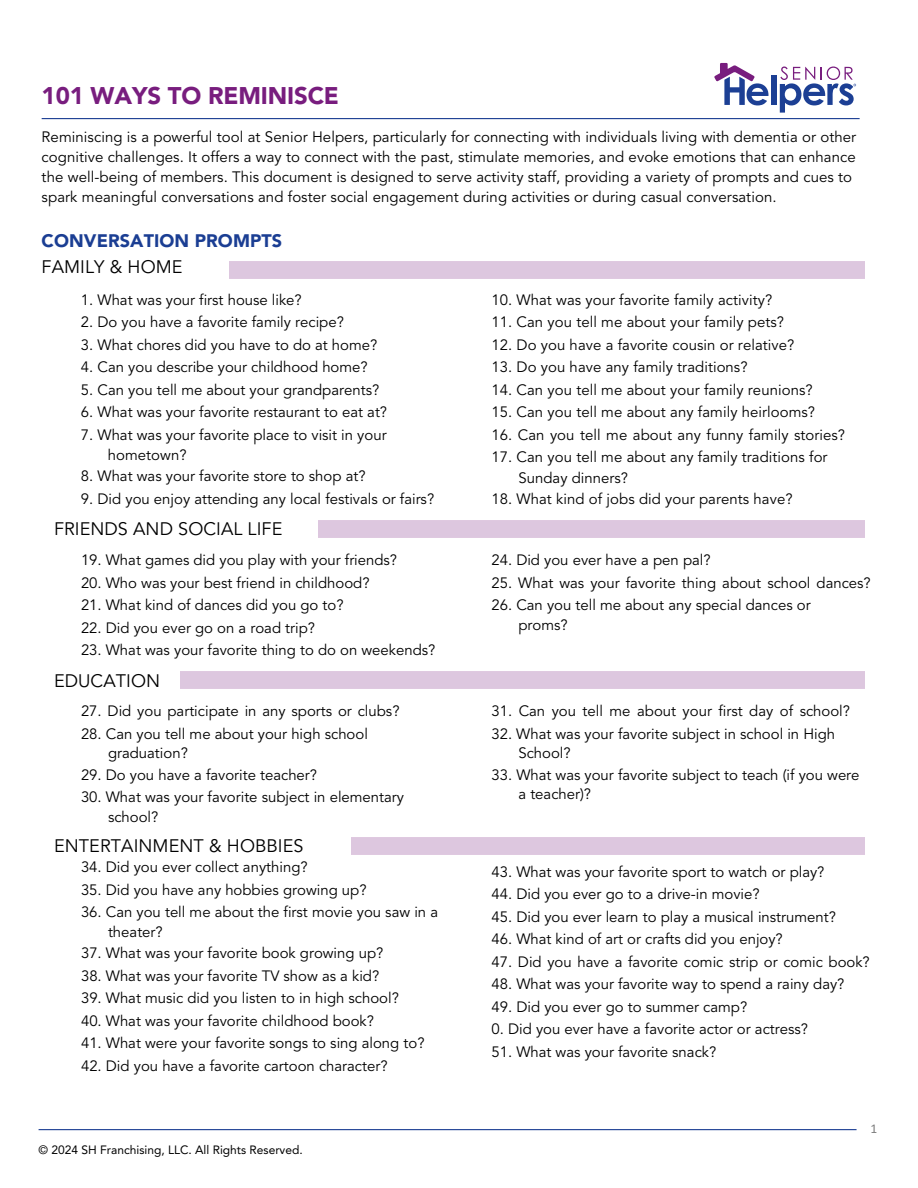
<style>
.page{position:relative;width:918px;height:1188px;background:#fff}
.page>*{position:absolute;margin:0;border:0;box-sizing:border-box;transform-origin:0 0}
.t1{font:900 24px "Avenir LT Std";letter-spacing:-.005em;color:#781d7e}
.t2{font:18px "Avenir LT Std";letter-spacing:.005em;color:#000}
.t3{font:900 18px "Avenir LT Std";letter-spacing:.005em;color:#1b3e93}
.t4{font:15px/20.2px "Avenir LT Std";color:#000}
.t5{font:13.5px "Calibri";color:#808080}
.t6{font:12px "Avenir LT Std";color:#000}
</style>
<div class="page">
<hr style="left:42px;top:118px;width:818px;height:1px;background:#1b3e93">
<div style="left:771px;top:76px;width:6px;height:29px;background:#1c3f94"></div>
<svg style="left:714px;top:63px;width:54px;height:42px"></svg>
<svg style="left:780px;top:67px;width:76px;height:46px"></svg>
<hr style="left:39px;top:1129px;width:818px;height:1px;background:#1b3e93">
<p class="t1" style="left:42px;top:85px;width:299px">101 WAYS TO REMINISCE</p>
<h4 class="t4" style="left:42px;top:128px;width:816px">Reminiscing is a powerful tool at Senior Helpers, particularly for connecting with individuals living with dementia or other cognitive challenges. It offers a way to connect with the past, stimulate memories, and evoke emotions that can enhance the well-being of members. This document is designed to serve activity staff, providing a variety of prompts and cues to spark meaningful conversations and foster social engagement during activities or during casual conversation.</h4>
<p class="t3" style="left:42px;top:233px;width:242px">CONVERSATION PROMPTS</p>
<h3 class="t2" style="left:42px;top:260px;width:142px">FAMILY &amp; HOME</h3>
<h4 class="t4" style="left:81px;top:291px;width:222px">1. What was your first house like?</h4>
<h4 class="t4" style="left:81px;top:313px;width:264px">2. Do you have a favorite family recipe?</h4>
<h4 class="t4" style="left:81px;top:336px;width:298px">3. What chores did you have to do at home?</h4>
<h4 class="t4" style="left:81px;top:358px;width:288px">4. Can you describe your childhood home?</h4>
<h4 class="t4" style="left:81px;top:381px;width:300px">5. Can you tell me about your grandparents?</h4>
<h4 class="t4" style="left:81px;top:403px;width:308px">6. What was your favorite restaurant to eat at?</h4>
<h4 class="t4" style="left:81px;top:426px;width:307px">7. What was your favorite place to visit in your</h4>
<h4 class="t4" style="left:108px;top:446px;width:80px">hometown?</h4>
<h3 class="t4" style="left:81px;top:468px;width:286px">8. What was your favorite store to shop at?</h3>
<h3 class="t4" style="left:81px;top:490px;width:355px">9. Did you enjoy attending any local festivals or fairs?</h3>
<h4 class="t2" style="left:54px;top:522px;width:230px">FRIENDS AND SOCIAL LIFE</h4>
<h4 class="t4" style="left:81px;top:551px;width:318px">19. What games did you play with your friends?</h4>
<h4 class="t4" style="left:81px;top:574px;width:290px">20. Who was your best friend in childhood?</h4>
<h4 class="t4" style="left:81px;top:596px;width:264px">21. What kind of dances did you go to?</h4>
<h4 class="t4" style="left:81px;top:619px;width:236px">22. Did you ever go on a road trip?</h4>
<h4 class="t4" style="left:81px;top:641px;width:356px">23. What was your favorite thing to do on weekends?</h4>
<h4 class="t2" style="left:54px;top:673px;width:108px">EDUCATION</h4>
<h4 class="t4" style="left:81px;top:702px;width:320px">27. Did you participate in any sports or clubs?</h4>
<h4 class="t4" style="left:81px;top:725px;width:288px">28. Can you tell me about your high school</h4>
<h2 class="t4" style="left:108px;top:744px;width:81px">graduation?</h2>
<h3 class="t4" style="left:81px;top:766px;width:238px">29. Do you have a favorite teacher?</h3>
<h3 class="t4" style="left:81px;top:788px;width:325px">30. What was your favorite subject in elementary</h3>
<p class="t4" style="left:108px;top:808px;width:52px">school?</p>
<h4 class="t2" style="left:54px;top:838px;width:251px">ENTERTAINMENT &amp; HOBBIES</h4>
<h4 class="t4" style="left:81px;top:858px;width:228px">34. Did you ever collect anything?</h4>
<h4 class="t4" style="left:81px;top:881px;width:287px">35. Did you have any hobbies growing up?</h4>
<h4 class="t4" style="left:81px;top:903px;width:359px">36. Can you tell me about the first movie you saw in a</h4>
<h4 class="t4" style="left:108px;top:923px;width:56px">theater?</h4>
<h4 class="t4" style="left:81px;top:944px;width:304px">37. What was your favorite book growing up?</h4>
<h4 class="t4" style="left:81px;top:967px;width:300px">38. What was your favorite TV show as a kid?</h4>
<h4 class="t4" style="left:81px;top:989px;width:319px">39. What music did you listen to in high school?</h4>
<h4 class="t4" style="left:81px;top:1012px;width:294px">40. What was your favorite childhood book?</h4>
<h4 class="t4" style="left:81px;top:1034px;width:345px">41. What were your favorite songs to sing along to?</h4>
<h4 class="t4" style="left:81px;top:1057px;width:308px">42. Did you have a favorite cartoon character?</h4>
<h4 class="t6" style="left:39px;top:1145px;width:266px">© 2024 SH Franchising, LLC. All Rights Reserved.</h4>
<p class="t4" style="left:491px;top:291px;width:282px">10. What was your favorite family activity?</p>
<p class="t4" style="left:491px;top:313px;width:294px">11. Can you tell me about your family pets?</p>
<p class="t4" style="left:491px;top:336px;width:305px">12. Do you have a favorite cousin or relative?</p>
<p class="t4" style="left:491px;top:358px;width:258px">13. Do you have any family traditions?</p>
<p class="t4" style="left:491px;top:381px;width:323px">14. Can you tell me about your family reunions?</p>
<p class="t4" style="left:491px;top:403px;width:325px">15. Can you tell me about any family heirlooms?</p>
<p class="t4" style="left:491px;top:426px;width:355px">16. Can you tell me about any funny family stories?</p>
<p class="t4" style="left:491px;top:448px;width:338px">17. Can you tell me about any family traditions for</p>
<h4 class="t4" style="left:518px;top:469px;width:111px">Sunday dinners?</h4>
<h4 class="t4" style="left:491px;top:490px;width:303px">18. What kind of jobs did your parents have?</h4>
<h3 class="t4" style="left:491px;top:551px;width:221px">24. Did you ever have a pen pal?</h3>
<h3 class="t4" style="left:491px;top:574px;width:381px">25. What was your favorite thing about school dances?</h3>
<h3 class="t4" style="left:491px;top:596px;width:321px">26. Can you tell me about any special dances or</h3>
<p class="t4" style="left:518px;top:616px;width:51px">proms?</p>
<h4 class="t4" style="left:491px;top:702px;width:360px">31. Can you tell me about your first day of school?</h4>
<h4 class="t4" style="left:491px;top:725px;width:345px">32. What was your favorite subject in school in High</h4>
<h4 class="t4" style="left:518px;top:744px;width:54px">School?</h4>
<h4 class="t4" style="left:491px;top:766px;width:370px">33. What was your favorite subject to teach (if you were</h4>
<h4 class="t4" style="left:518px;top:785px;width:74px">a teacher)?</h4>
<h4 class="t4" style="left:492px;top:863px;width:334px">43. What was your favorite sport to watch or play?</h4>
<h4 class="t4" style="left:492px;top:885px;width:270px">44. Did you ever go to a drive-in movie?</h4>
<h4 class="t4" style="left:492px;top:908px;width:346px">45. Did you ever learn to play a musical instrument?</h4>
<h4 class="t4" style="left:492px;top:930px;width:293px">46. What kind of art or crafts did you enjoy?</h4>
<h4 class="t4" style="left:492px;top:953px;width:380px">47. Did you have a favorite comic strip or comic book?</h4>
<h4 class="t4" style="left:492px;top:975px;width:354px">48. What was your favorite way to spend a rainy day?</h4>
<h4 class="t4" style="left:492px;top:998px;width:257px">49. Did you ever go to summer camp?</h4>
<h4 class="t4" style="left:492px;top:1020px;width:318px">0. Did you ever have a favorite actor or actress?</h4>
<h4 class="t4" style="left:492px;top:1043px;width:226px">51. What was your favorite snack?</h4>
<h1 class="t5" style="left:870px;top:1123px;width:8px">1</h1>
</div>
